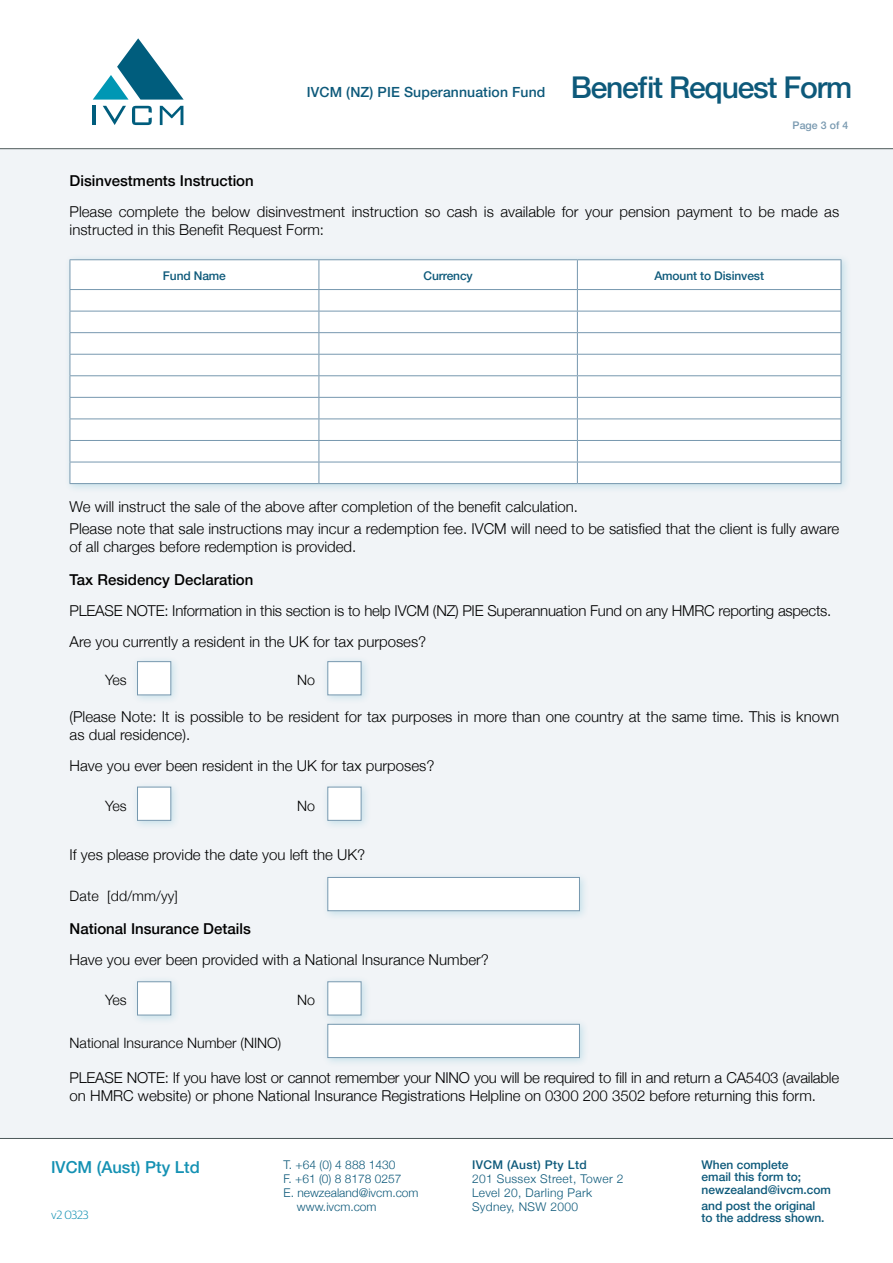
<style>
.page{position:relative;width:893px;height:1263px;background:#fff}
.page>*{position:absolute;margin:0;border:0;box-sizing:border-box;transform-origin:0 0}
.Title2_Black{font:500 30px "WB Helvetica Neue";letter-spacing:-.04em;color:#0d597a}
.t1{font:500 16.5px "WB Helvetica Neue";color:#1491b3}
.Subheading1_BGreen{font:300 15px/18px "WB Helvetica Neue";color:#000}
.Subheading1_BGreen-2{font:500 15px "WB Helvetica Neue";color:#000}
.t2{font:300 14.25px "WB Helvetica Neue";color:#000}
.t3{font:500 13.95px "WB Helvetica Neue";letter-spacing:.01em;color:#0d597a}
.Subheading1_BGreen-3{font:500 12px/12px "WB Helvetica Neue";color:#0d597a}
.t4{font:300 12px "WB Helvetica Neue";color:#0d597a}
.t5{font:300 12px/14.1px "WB Helvetica Neue";letter-spacing:.03em;color:#0d597a}
.Subheading1_BGreen-4{font:500 12px "WB Helvetica Neue";letter-spacing:.03em;color:#0d597a}
.t6{font:300 12px "Guardian Sans";letter-spacing:-.02em;color:#1491b3}
.t7{font:500 10.5px "WB Helvetica Neue";letter-spacing:.01em;color:#7798af}
</style>
<div class="page">
<div style="left:0;top:149px;width:893px;height:989px;background:#f1f4f7"></div>
<hr style="left:0;top:148px;width:893px;height:1px;background:#4c5859">
<hr style="left:93px;top:106px;width:3px;height:19px;background:#005d7d">
<svg style="left:103px;top:106px;width:23px;height:19px"></svg>
<svg style="left:132px;top:106px;width:20px;height:19px"></svg>
<svg style="left:160px;top:106px;width:23px;height:19px"></svg>
<svg style="left:93px;top:38px;width:91px;height:62px"></svg>
<hr style="left:0;top:1138px;width:893px;height:1px;background:#4c5859">
<div style="left:64px;top:254px;width:787px;height:239px;background:#1491b3;opacity:.2"></div>
<div style="left:71px;top:260px;width:770px;height:223px;background:#fff"></div>
<hr style="left:70px;top:259px;width:249px;height:1px;background:#7798af">
<hr style="left:319px;top:259px;width:258px;height:1px;background:#7798af">
<hr style="left:577px;top:259px;width:264px;height:1px;background:#7798af">
<hr style="left:70px;top:289px;width:249px;height:1px;background:#7798af">
<hr style="left:319px;top:289px;width:258px;height:1px;background:#7798af">
<hr style="left:577px;top:289px;width:264px;height:1px;background:#7798af">
<hr style="left:70px;top:311px;width:249px;height:1px;background:#7798af">
<hr style="left:319px;top:311px;width:258px;height:1px;background:#7798af">
<hr style="left:577px;top:311px;width:264px;height:1px;background:#7798af">
<hr style="left:70px;top:332px;width:249px;height:1px;background:#7798af">
<hr style="left:319px;top:332px;width:258px;height:1px;background:#7798af">
<hr style="left:577px;top:332px;width:264px;height:1px;background:#7798af">
<hr style="left:70px;top:354px;width:249px;height:1px;background:#7798af">
<hr style="left:319px;top:354px;width:258px;height:1px;background:#7798af">
<hr style="left:577px;top:354px;width:264px;height:1px;background:#7798af">
<hr style="left:70px;top:375px;width:249px;height:1px;background:#7798af">
<hr style="left:319px;top:375px;width:258px;height:1px;background:#7798af">
<hr style="left:577px;top:375px;width:264px;height:1px;background:#7798af">
<svg style="left:70px;top:260px;width:1px;height:223px"></svg>
<svg style="left:319px;top:260px;width:1px;height:223px"></svg>
<svg style="left:577px;top:260px;width:1px;height:223px"></svg>
<svg style="left:841px;top:260px;width:1px;height:223px"></svg>
<hr style="left:70px;top:397px;width:249px;height:1px;background:#7798af">
<hr style="left:319px;top:397px;width:258px;height:1px;background:#7798af">
<hr style="left:577px;top:397px;width:264px;height:1px;background:#7798af">
<hr style="left:70px;top:418px;width:249px;height:1px;background:#7798af">
<hr style="left:319px;top:418px;width:258px;height:1px;background:#7798af">
<hr style="left:577px;top:418px;width:264px;height:1px;background:#7798af">
<hr style="left:70px;top:440px;width:249px;height:1px;background:#7798af">
<hr style="left:319px;top:440px;width:258px;height:1px;background:#7798af">
<hr style="left:577px;top:440px;width:264px;height:1px;background:#7798af">
<hr style="left:70px;top:462px;width:249px;height:1px;background:#7798af">
<hr style="left:319px;top:462px;width:258px;height:1px;background:#7798af">
<hr style="left:577px;top:462px;width:264px;height:1px;background:#7798af">
<hr style="left:70px;top:483px;width:249px;height:1px;background:#7798af">
<hr style="left:319px;top:483px;width:258px;height:1px;background:#7798af">
<hr style="left:577px;top:483px;width:264px;height:1px;background:#7798af">
<div style="left:131px;top:655px;width:50px;height:50px;background:#1491b3;opacity:.2"></div>
<div style="left:137px;top:661px;width:34px;height:34px;background:#fff;border:1px solid #7798af"></div>
<div style="left:322px;top:655px;width:49px;height:50px;background:#1491b3;opacity:.2"></div>
<div style="left:327px;top:661px;width:34px;height:34px;background:#fff;border:1px solid #7798af"></div>
<div style="left:131px;top:781px;width:50px;height:50px;background:#1491b3;opacity:.2"></div>
<div style="left:137px;top:787px;width:34px;height:34px;background:#fff;border:1px solid #7798af"></div>
<div style="left:322px;top:781px;width:49px;height:50px;background:#1491b3;opacity:.2"></div>
<div style="left:327px;top:787px;width:34px;height:34px;background:#fff;border:1px solid #7798af"></div>
<div style="left:322px;top:871px;width:267px;height:50px;background:#1491b3;opacity:.2"></div>
<div style="left:327px;top:877px;width:253px;height:34px;background:#fff;border:1px solid #7798af"></div>
<div style="left:322px;top:1018px;width:267px;height:50px;background:#1491b3;opacity:.2"></div>
<div style="left:327px;top:1024px;width:253px;height:34px;background:#fff;border:1px solid #7798af"></div>
<div style="left:131px;top:976px;width:50px;height:49px;background:#1491b3;opacity:.2"></div>
<div style="left:137px;top:981px;width:34px;height:34px;background:#fff;border:1px solid #7798af"></div>
<div style="left:322px;top:976px;width:49px;height:49px;background:#1491b3;opacity:.2"></div>
<div style="left:327px;top:981px;width:34px;height:34px;background:#fff;border:1px solid #7798af"></div>
<p class="t3" style="left:307px;top:84px;width:240px">IVCM (NZ) PIE Superannuation Fund</p>
<p class="Title2_Black" style="left:571px;top:70px;width:283px">Benefit Request Form</p>
<p class="t7" style="left:792px;top:119px;width:57px">Page 3 of 4</p>
<p class="Subheading1_BGreen-2" style="left:70px;top:172px;width:186px">Disinvestments Instruction</p>
<p class="Subheading1_BGreen" style="left:70px;top:202px;width:771px">Please complete the below disinvestment instruction so cash is available for your pension payment to be made as instructed in this Benefit Request Form:</p>
<p class="Subheading1_BGreen-3" style="left:163px;top:270px;width:65px">Fund Name</p>
<p class="Subheading1_BGreen-3" style="left:423px;top:270px;width:51px">Currency</p>
<p class="Subheading1_BGreen-3" style="left:654px;top:270px;width:111px">Amount to Disinvest</p>
<p class="Subheading1_BGreen" style="left:70px;top:497px;width:510px">We will instruct the sale of the above after completion of the benefit calculation.</p>
<p class="Subheading1_BGreen" style="left:70px;top:519px;width:771px">Please note that sale instructions may incur a redemption fee. IVCM will need to be satisfied that the client is fully aware of all charges before redemption is provided.</p>
<p class="Subheading1_BGreen-2" style="left:70px;top:571px;width:185px">Tax Residency Declaration</p>
<p class="Subheading1_BGreen" style="left:70px;top:601px;width:763px">PLEASE NOTE: Information in this section is to help IVCM (NZ) PIE Superannuation Fund on any HMRC reporting aspects.</p>
<p class="Subheading1_BGreen" style="left:70px;top:632px;width:358px">Are you currently a resident in the UK for tax purposes?</p>
<p class="t2" style="left:105px;top:671px;width:23px">Yes</p>
<p class="t2" style="left:297px;top:671px;width:19px">No</p>
<p class="Subheading1_BGreen" style="left:70px;top:707px;width:771px">(Please Note: It is possible to be resident for tax purposes in more than one country at the same time. This is known as dual residence).</p>
<p class="Subheading1_BGreen" style="left:70px;top:756px;width:366px">Have you ever been resident in the UK for tax purposes?</p>
<p class="t2" style="left:105px;top:797px;width:23px">Yes</p>
<p class="t2" style="left:297px;top:797px;width:19px">No</p>
<p class="Subheading1_BGreen" style="left:70px;top:845px;width:297px">If yes please provide the date you left the UK?</p>
<p class="t2" style="left:70px;top:887px;width:110px">Date [dd/mm/yy]</p>
<p class="Subheading1_BGreen-2" style="left:70px;top:920px;width:183px">National Insurance Details</p>
<p class="Subheading1_BGreen" style="left:70px;top:950px;width:421px">Have you ever been provided with a National Insurance Number?</p>
<p class="t2" style="left:105px;top:991px;width:23px">Yes</p>
<p class="t2" style="left:297px;top:991px;width:19px">No</p>
<p class="t2" style="left:70px;top:1034px;width:213px">National Insurance Number (NINO)</p>
<p class="Subheading1_BGreen" style="left:70px;top:1068px;width:771px">PLEASE NOTE: If you have lost or cannot remember your NINO you will be required to fill in and return a CA5403 (available on HMRC website) or phone National Insurance Registrations Helpline on 0300 200 3502 before returning this form.</p>
<p class="t1" style="left:51px;top:1157px;width:150px">IVCM (Aust) Pty Ltd</p>
<p class="t4" style="left:284px;top:1157px;width:113px">T. +64 (0) 4 888 1430</p>
<p class="t4" style="left:284px;top:1171px;width:119px">F. +61 (0) 8 8178 0257</p>
<p class="t4" style="left:284px;top:1185px;width:136px">E. newzealand@ivcm.com</p>
<p class="t4" style="left:297px;top:1199px;width:81px">www.ivcm.com</p>
<p class="t6" style="left:51px;top:1206px;width:39px">v2 0323</p>
<p class="Subheading1_BGreen-4" style="left:472px;top:1157px;width:116px">IVCM (Aust) Pty Ltd</p>
<p class="t5" style="left:472px;top:1171px;width:153px">201 Sussex Street, Tower 2<br>Level 20, Darling Park<br>Sydney, NSW 2000</p>
<p class="Subheading1_BGreen-3" style="left:702px;top:1158px;width:101px">When complete email this form to;</p>
<p class="Subheading1_BGreen-3" style="left:702px;top:1182px;width:131px;line-height:15.6px">newzealand@ivcm.com and post the original</p>
<p class="Subheading1_BGreen-3" style="left:702px;top:1211px;width:124px">to the address shown.</p>
</div>
